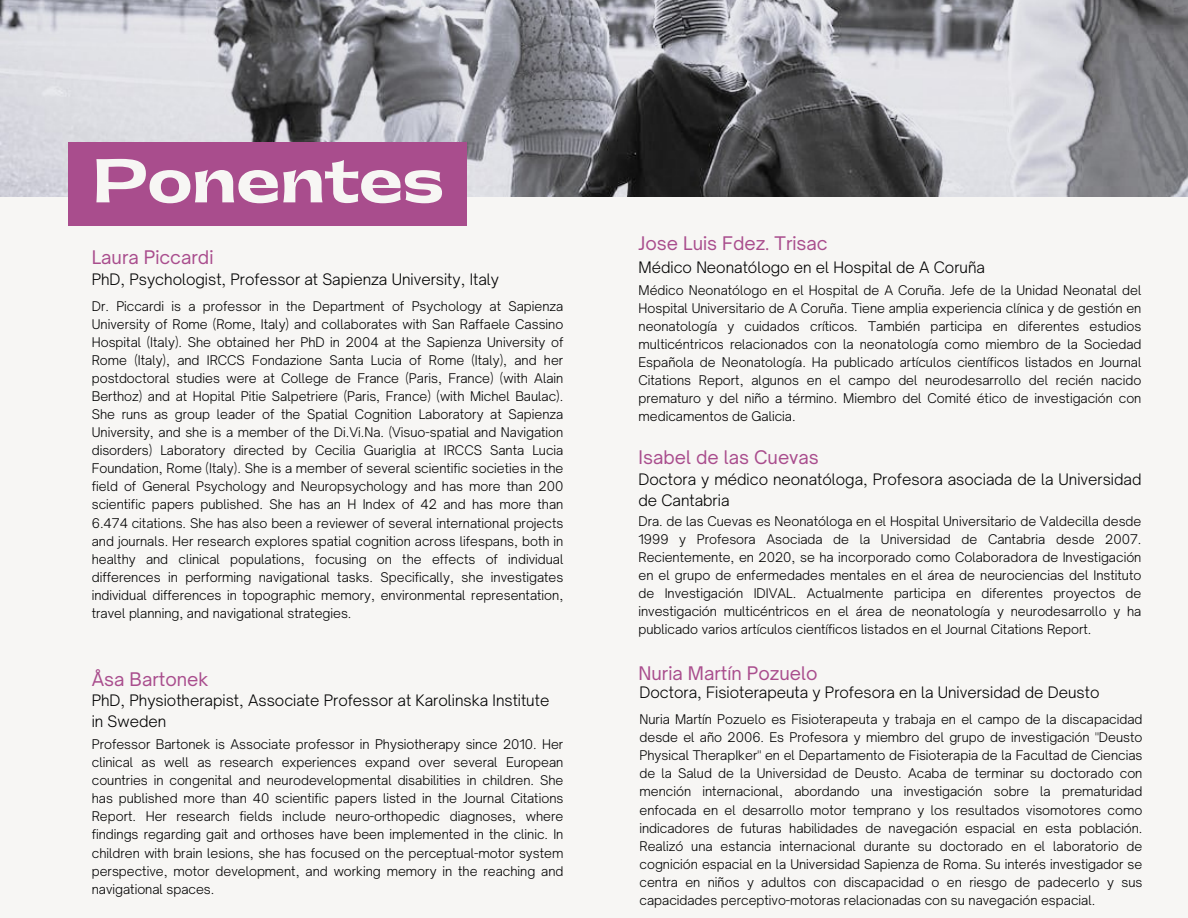
<style>
.page{position:relative;width:1188px;height:918px;background:#f7f6f4}
.page>*{position:absolute;margin:0;border:0;box-sizing:border-box;transform-origin:0 0}
.t1{font:800 57.75px "Gatwick";color:#f7f6f4}
.t2{font:18px "Open Sauce One";color:#a94d8d}
.t3{font:300 15.15px/21px "Open Sauce One";color:#000}
.t4{font:300 12.75px/18px "Open Sauce One";color:#000;text-align:justify}
</style>
<div class="page">
<img style="left:0;top:0;width:1188px;height:197px">
<div style="left:69px;top:142px;width:398px;height:84px;background:#a94d8d"></div>
<h1 class="t1" style="left:92px;top:153px;width:353px">Ponentes</h1>
<h2 class="t2" style="left:92px;top:246px;width:123px">Laura Piccardi</h2>
<p class="t3" style="left:92px;top:268px;width:409px">PhD, Psychologist, Professor at Sapienza University, Italy</p>
<p class="t4" style="left:92px;top:297px;width:473px">Dr. Piccardi is a professor in the Department of Psychology at Sapienza University of Rome (Rome, Italy) and collaborates with San Raffaele Cassino Hospital (Italy). She obtained her PhD in 2004 at the Sapienza University of Rome (Italy), and IRCCS Fondazione Santa Lucia of Rome (Italy), and her postdoctoral studies were at College de France (Paris, France) (with Alain Berthoz) and at Hopital Pitie Salpetriere (Paris, France) (with Michel Baulac).<br>She runs as group leader of the Spatial Cognition Laboratory at Sapienza University, and she is a member of the Di.Vi.Na. (Visuo-spatial and Navigation disorders) Laboratory directed by Cecilia Guariglia at IRCCS Santa Lucia Foundation, Rome (Italy). She is a member of several scientific societies in the field of General Psychology and Neuropsychology and has more than 200 scientific papers published. She has an H Index of 42 and has more than 6.474 citations. She has also been a reviewer of several international projects and journals. Her research explores spatial cognition across lifespans, both in healthy and clinical populations, focusing on the effects of individual differences in performing navigational tasks. Specifically, she investigates individual differences in topographic memory, environmental representation, travel planning, and navigational strategies.</p>
<h2 class="t2" style="left:92px;top:668px;width:118px">Åsa Bartonek</h2>
<p class="t3" style="left:92px;top:690px;width:459px">PhD, Physiotherapist, Associate Professor at Karolinska Institute in Sweden</p>
<p class="t4" style="left:92px;top:735px;width:473px">Professor Bartonek is Associate professor in Physiotherapy since 2010. Her clinical as well as research experiences expand over several European countries in congenital and neurodevelopmental disabilities in children. She has published more than 40 scientific papers listed in the Journal Citations Report. Her research fields include neuro-orthopedic diagnoses, where findings regarding gait and orthoses have been implemented in the clinic. In children with brain lesions, she has focused on the perceptual-motor system perspective, motor development, and working memory in the reaching and navigational spaces.</p>
<h2 class="t2" style="left:639px;top:232px;width:191px">Jose Luis Fdez. Trisac</h2>
<p class="t3" style="left:639px;top:257px;width:348px">Médico Neonatólogo en el Hospital de A Coruña</p>
<p class="t4" style="left:639px;top:281px;width:504px">Médico Neonatólogo en el Hospital de A Coruña. Jefe de la Unidad Neonatal del Hospital Universitario de A Coruña. Tiene amplia experiencia clínica y de gestión en neonatología y cuidados críticos. También participa en diferentes estudios multicéntricos relacionados con la neonatología como miembro de la Sociedad Española de Neonatología. Ha publicado artículos científicos listados en Journal Citations Report, algunos en el campo del neurodesarrollo del recién nacido prematuro y del niño a término. Miembro del Comité ético de investigación con medicamentos de Galicia.</p>
<h2 class="t2" style="left:639px;top:446px;width:182px">Isabel de las Cuevas</h2>
<p class="t3" style="left:639px;top:468px;width:504px">Doctora y médico neonatóloga, Profesora asociada de la Universidad de Cantabria</p>
<p class="t4" style="left:639px;top:512px;width:504px">Dra. de las Cuevas es Neonatóloga en el Hospital Universitario de Valdecilla desde 1999 y Profesora Asociada de la Universidad de Cantabria desde 2007.<br>Recientemente, en 2020, se ha incorporado como Colaboradora de Investigación en el grupo de enfermedades mentales en el área de neurociencias del Instituto de Investigación IDIVAL. Actualmente participa en diferentes proyectos de investigación multicéntricos en el área de neonatología y neurodesarrollo y ha publicado varios artículos científicos listados en el Journal Citations Report.</p>
<h2 class="t2" style="left:639px;top:662px;width:181px">Nuria Martín Pozuelo</h2>
<p class="t3" style="left:640px;top:682px;width:461px">Doctora, Fisioterapeuta y Profesora en la Universidad de Deusto</p>
<p class="t4" style="left:640px;top:710px;width:504px">Nuria Martín Pozuelo es Fisioterapeuta y trabaja en el campo de la discapacidad desde el año 2006. Es Profesora y miembro del grupo de investigación "Deusto Physical TherapIker" en el Departamento de Fisioterapia de la Facultad de Ciencias de la Salud de la Universidad de Deusto. Acaba de terminar su doctorado con mención internacional, abordando una investigación sobre la prematuridad enfocada en el desarrollo motor temprano y los resultados visomotores como indicadores de futuras habilidades de navegación espacial en esta población.<br>Realizó una estancia internacional durante su doctorado en el laboratorio de cognición espacial en la Universidad Sapienza de Roma. Su interés investigador se centra en niños y adultos con discapacidad o en riesgo de padecerlo y sus capacidades perceptivo-motoras relacionadas con su navegación espacial.</p>
</div>
